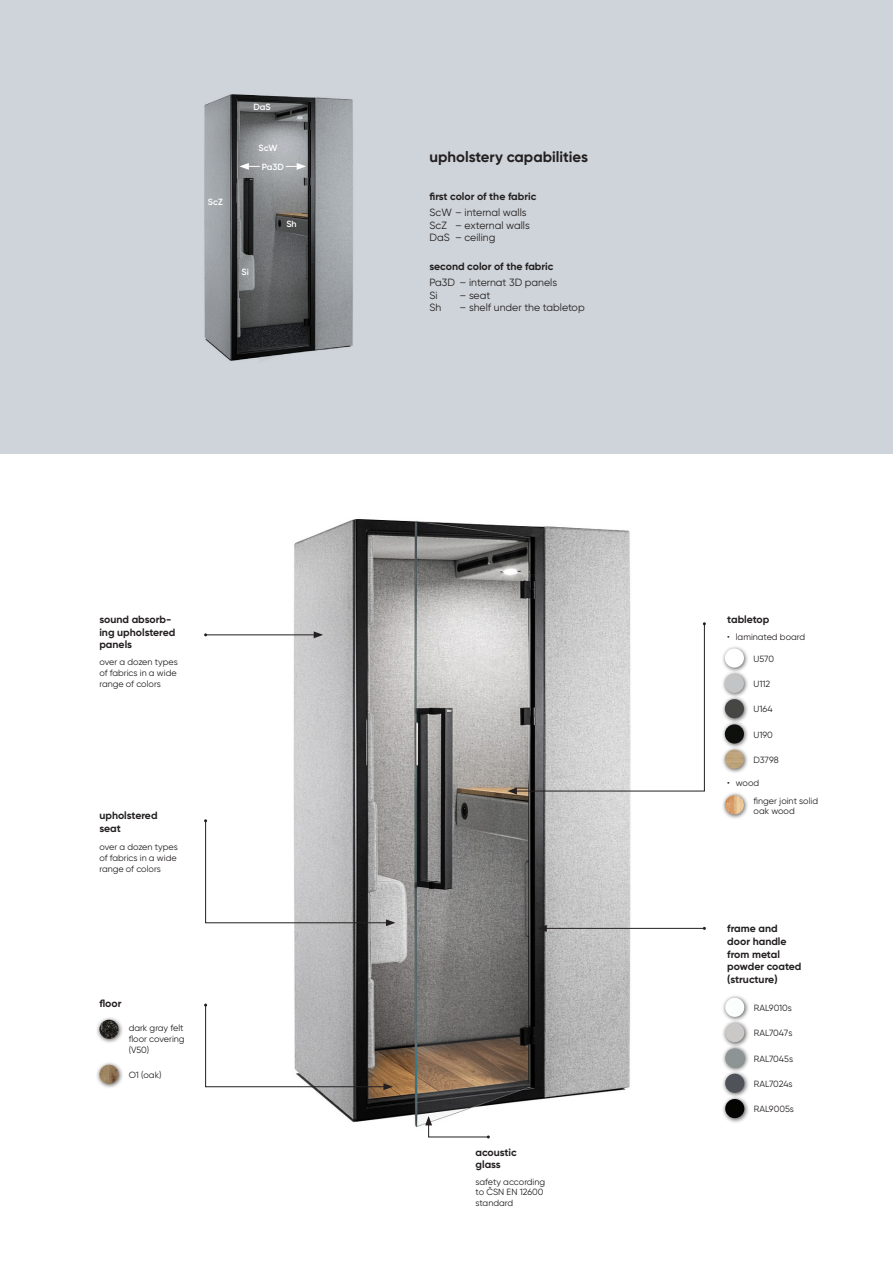
<style>
.page{position:relative;width:893px;height:1263px;background:#fff}
.page>*{position:absolute;margin:0;border:0;box-sizing:border-box;transform-origin:0 0}
.tytuły{font:700 15px "Gilroy";color:#231f20}
.tytuły-2{font:700 10.5px/12.6px "Gilroy";color:#231f20}
.opisy{font:10.5px "Gilroy";color:#231f20}
.t1{font:9px/10.8px "Gilroy";color:#231f20;text-align:justify}
.t2{font:600 9px "Gilroy";color:#fff}
</style>
<div class="page">
<div style="left:96px;top:1016px;width:28px;height:28px;background:#231f20;opacity:.75"></div>
<img style="left:99px;top:1020px;width:20px;height:19px;border-radius:10px">
<img style="left:261px;top:519px;width:435px;height:620px">
<div style="left:721px;top:994px;width:28px;height:28px;background:#231f20;opacity:.75"></div>
<img style="left:725px;top:998px;width:19px;height:19px;border-radius:10px">
<div style="left:721px;top:1019px;width:28px;height:28px;background:#231f20;opacity:.75"></div>
<img style="left:725px;top:1023px;width:19px;height:19px;border-radius:10px">
<div style="left:721px;top:1044px;width:28px;height:29px;background:#231f20;opacity:.75"></div>
<img style="left:725px;top:1048px;width:19px;height:19px;border-radius:10px">
<div style="left:721px;top:1070px;width:28px;height:28px;background:#231f20;opacity:.75"></div>
<img style="left:725px;top:1074px;width:19px;height:19px;border-radius:10px">
<div style="left:721px;top:1095px;width:28px;height:28px;background:#231f20;opacity:.75"></div>
<img style="left:725px;top:1099px;width:19px;height:19px;border-radius:10px">
<div style="left:721px;top:645px;width:28px;height:28px;background:#231f20;opacity:.75"></div>
<img style="left:725px;top:648px;width:19px;height:20px;border-radius:10px">
<div style="left:721px;top:670px;width:28px;height:28px;background:#231f20;opacity:.75"></div>
<img style="left:725px;top:674px;width:19px;height:19px;border-radius:10px">
<div style="left:721px;top:695px;width:28px;height:28px;background:#231f20;opacity:.75"></div>
<img style="left:725px;top:699px;width:19px;height:19px;border-radius:10px">
<div style="left:721px;top:721px;width:28px;height:28px;background:#231f20;opacity:.75"></div>
<img style="left:725px;top:724px;width:19px;height:19px;border-radius:10px">
<div style="left:721px;top:746px;width:28px;height:28px;background:#231f20;opacity:.75"></div>
<img style="left:725px;top:750px;width:19px;height:19px;border-radius:10px">
<div style="left:721px;top:791px;width:28px;height:29px;background:#231f20;opacity:.75"></div>
<img style="left:725px;top:795px;width:19px;height:19px;border-radius:10px">
<hr style="left:206px;top:634px;width:110px;height:1px;background:#231f20">
<svg style="left:314px;top:631px;width:9px;height:7px"></svg>
<svg style="left:204px;top:819px;width:191px;height:107px"></svg>
<svg style="left:204px;top:1003px;width:189px;height:87px"></svg>
<svg style="left:507px;top:622px;width:199px;height:172px"></svg>
<div style="left:0;top:0;width:893px;height:454px;background:#ced4d9"></div>
<img style="left:204px;top:94px;width:149px;height:267px">
<svg style="left:239px;top:163px;width:21px;height:7px"></svg>
<svg style="left:286px;top:163px;width:20px;height:7px"></svg>
<svg style="left:425px;top:1116px;width:65px;height:22px"></svg>
<div style="left:96px;top:1061px;width:28px;height:28px;background:#231f20;opacity:.75"></div>
<img style="left:99px;top:1065px;width:20px;height:19px;border-radius:10px">
<hr style="left:544px;top:928px;width:160px;height:1px;background:#231f20">
<svg style="left:537px;top:925px;width:10px;height:7px"></svg>
<p class="t2" style="left:208px;top:196px;width:16px">ScZ</p>
<p class="t2" style="left:253px;top:102px;width:19px">DaS</p>
<p class="t2" style="left:258px;top:142px;width:21px">ScW</p>
<p class="t2" style="left:262px;top:161px;width:23px">Pa3D</p>
<p class="t2" style="left:242px;top:266px;width:9px">Si</p>
<p class="t2" style="left:286px;top:218px;width:12px">Sh</p>
<p class="tytuły-2" style="left:99px;top:613px;width:78px">sound absorb&shy;ing upholstered panels</p>
<p class="t1" style="left:99px;top:657px;width:80px">over a dozen types of fabrics in a wide range of colors</p>
<p class="tytuły-2" style="left:99px;top:809px;width:60px">upholstered seat</p>
<p class="t1" style="left:99px;top:842px;width:80px">over a dozen types of fabrics in a wide range of colors</p>
<p class="tytuły-2" style="left:99px;top:997px;width:24px">floor</p>
<p class="t1" style="left:129px;top:1023px;width:57px">dark gray felt floor covering (V50)</p>
<p class="t1" style="left:129px;top:1069px;width:34px">O1 (oak)</p>
<p class="tytuły" style="left:429px;top:147px;width:160px">upholstery capabilities</p>
<p class="tytuły-2" style="left:429px;top:190px;width:108px">first color of the fabric</p>
<p class="opisy" style="left:429px;top:206px;width:99px">ScW – internal walls</p>
<p class="opisy" style="left:429px;top:219px;width:102px">ScZ – external walls</p>
<p class="opisy" style="left:429px;top:231px;width:67px">DaS – ceiling</p>
<p class="tytuły-2" style="left:429px;top:260px;width:125px">second color of the fabric</p>
<p class="opisy" style="left:429px;top:276px;width:129px">Pa3D – internat 3D panels</p>
<p class="opisy" style="left:429px;top:288px;width:10px">Si</p>
<p class="opisy" style="left:459px;top:288px;width:32px">– seat</p>
<p class="opisy" style="left:429px;top:301px;width:13px">Sh</p>
<p class="opisy" style="left:459px;top:301px;width:127px">– shelf under the tabletop</p>
<p class="tytuły-2" style="left:476px;top:1145px;width:43px">acoustic glass</p>
<p class="t1" style="left:476px;top:1176px;width:71px;text-align:left">safety according to ČSN EN 12600 standard</p>
<p class="tytuły-2" style="left:727px;top:613px;width:44px">tabletop</p>
<p class="t1" style="left:727px;top:631px;width:79px">• laminated board</p>
<p class="t1" style="left:753px;top:653px;width:22px">U570</p>
<p class="t1" style="left:753px;top:678px;width:18px">U112</p>
<p class="t1" style="left:753px;top:704px;width:21px">U164</p>
<p class="t1" style="left:753px;top:729px;width:21px">U190</p>
<p class="t1" style="left:753px;top:754px;width:27px">D3798</p>
<p class="t1" style="left:727px;top:778px;width:33px">• wood</p>
<p class="t1" style="left:753px;top:795px;width:66px">finger joint solid oak wood</p>
<p class="tytuły-2" style="left:727px;top:922px;width:76px">frame and door handle from metal powder coated (structure)</p>
<p class="t1" style="left:754px;top:1002px;width:40px">RAL9010s</p>
<p class="t1" style="left:754px;top:1027px;width:40px">RAL7047s</p>
<p class="t1" style="left:754px;top:1053px;width:41px">RAL7045s</p>
<p class="t1" style="left:754px;top:1078px;width:40px">RAL7024s</p>
<p class="t1" style="left:754px;top:1103px;width:42px">RAL9005s</p>
</div>
